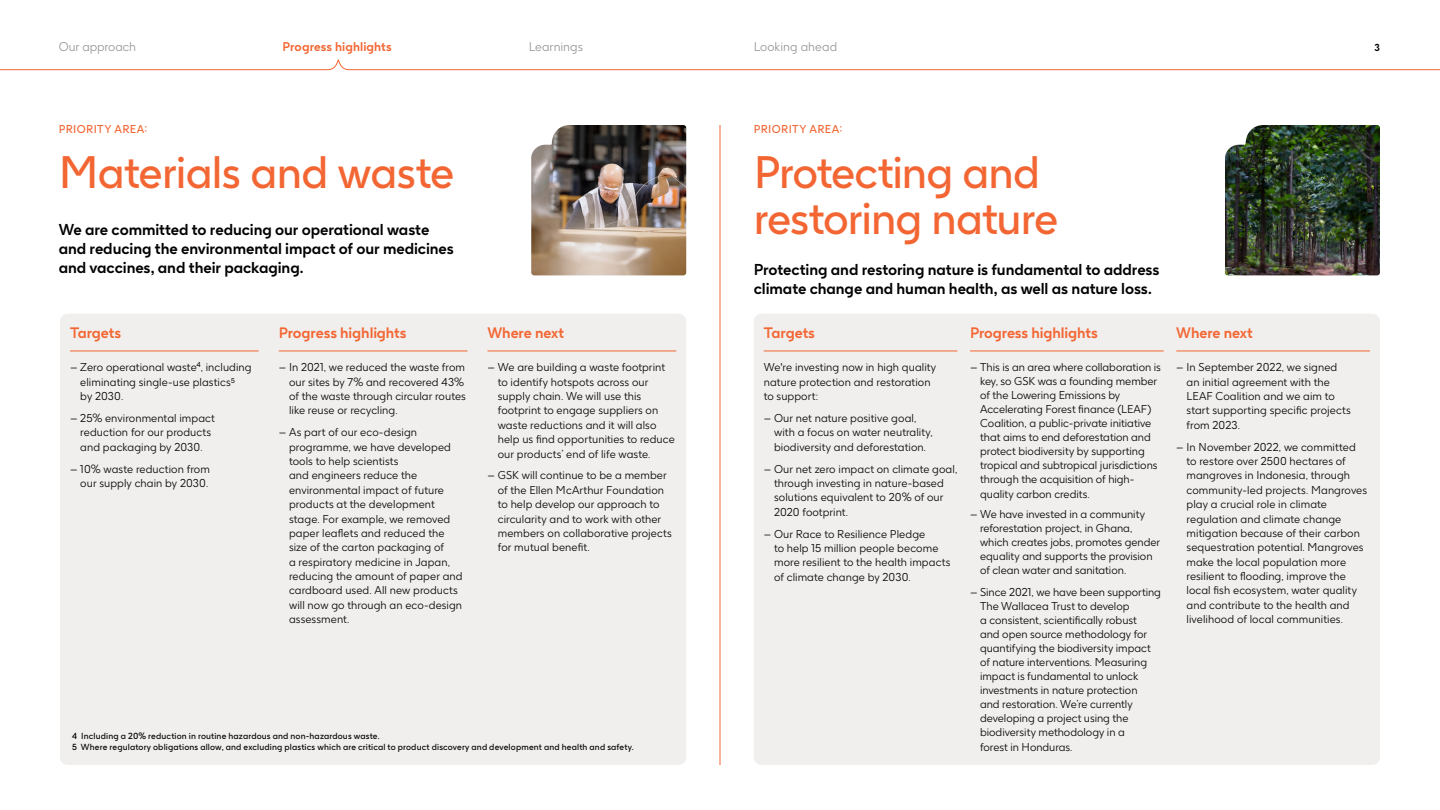
<style>
.page{position:relative;width:1440px;height:810px;background:#fff}
.page>*{position:absolute;margin:0;border:0;box-sizing:border-box;transform-origin:0 0}
._40_46{font:45px "GSK Precision";letter-spacing:-.02em;color:#f36633}
.Bold_para{font:700 15.62px/18.8px "GSK Precision";letter-spacing:-.005em;color:#000}
.Main_body{font:700 15px "GSK Precision";letter-spacing:-.005em;color:#f36633}
.Tab___Heading___10pt{font:300 12.5px "GSK Precision";color:#959595}
.Tab___Heading___10pt-2{font:700 12.5px "GSK Precision";letter-spacing:.005em;color:#f36633}
.Bullets{font:300 11.25px/14.4px "GSK Precision";letter-spacing:.005em;color:#000}
._40_46-2{font:11.25px "GSK Precision";letter-spacing:.03em;color:#f36633}
.t1{font:700 10px "GSK Precision";color:#000}
.Footnotes___7_9___Gr{font:8.75px "GSK Precision";letter-spacing:.02em;color:#000}
</style>
<div class="page">
<div style="left:60px;top:314px;width:626px;height:451px;background:#f0efed;border-radius:8px"></div>
<hr style="left:70px;top:351px;width:189px;height:1px;background:#f36633">
<hr style="left:279px;top:351px;width:189px;height:1px;background:#f36633">
<hr style="left:488px;top:351px;width:188px;height:1px;background:#f36633">
<div style="left:754px;top:314px;width:626px;height:451px;background:#f0efed;border-radius:8px"></div>
<hr style="left:764px;top:351px;width:194px;height:1px;background:#f36633">
<hr style="left:970px;top:351px;width:194px;height:1px;background:#f36633">
<hr style="left:1176px;top:351px;width:194px;height:1px;background:#f36633">
<img style="left:531px;top:125px;width:155px;height:150px">
<img style="left:1225px;top:125px;width:155px;height:150px">
<hr style="left:720px;top:125px;width:1px;height:640px;background:#f36633">
<svg style="left:0;top:60px;width:1440px;height:10px"></svg>
<p class="Tab___Heading___10pt" style="left:59px;top:38px;width:79px">Our approach</p>
<p class="Tab___Heading___10pt-2" style="left:282px;top:37px;width:111px">Progress highlights</p>
<p class="Tab___Heading___10pt" style="left:529px;top:38px;width:56px">Learnings</p>
<p class="Tab___Heading___10pt" style="left:754px;top:38px;width:85px">Looking ahead</p>
<p class="t1" style="left:1375px;top:39px;width:7px">3</p>
<p class="_40_46-2" style="left:59px;top:120px;width:90px">PRIORITY AREA:</p>
<p class="_40_46" style="left:59px;top:138px;width:397px">Materials and waste</p>
<p class="Bold_para" style="left:59px;top:220px;width:372px">We are committed to reducing our operational waste</p>
<p class="Bold_para" style="left:59px;top:239px;width:397px">and reducing the environmental impact of our medicines and vaccines, and their packaging.</p>
<p class="Main_body" style="left:70px;top:321px;width:53px">Targets</p>
<p class="Bullets" style="left:80px;top:360px;width:173px;text-indent:-10px">– Zero operational waste⁴, including eliminating single-use plastics5<br>by 2030.</p>
<p class="Bullets" style="left:70px;top:410px;width:146px;text-align:center">– 25% environmental impact reduction for our products and packaging by 2030.</p>
<p class="Bullets" style="left:70px;top:461px;width:141px;text-align:right">– 10% waste reduction from our supply chain by 2030.</p>
<p class="Main_body" style="left:279px;top:321px;width:129px">Progress highlights</p>
<p class="Bullets" style="left:289px;top:360px;width:178px;text-indent:-10px">– In 2021, we reduced the waste from our sites by 7% and recovered 43% of the waste through circular routes like reuse or recycling.</p>
<p class="Bullets" style="left:289px;top:425px;width:175px;text-indent:-10px">– As part of our eco-design programme, we have developed tools to help scientists<br>and engineers reduce the environmental impact of future products at the development stage. For example, we removed paper leaflets and reduced the size of the carton packaging of<br>a respiratory medicine in Japan, reducing the amount of paper and cardboard used. All new products will now go through an eco-design assessment.</p>
<p class="Main_body" style="left:488px;top:321px;width:78px">Where next</p>
<p class="Bullets" style="left:498px;top:360px;width:179px;text-indent:-10px">– We are building a waste footprint to identify hotspots across our supply chain. We will use this footprint to engage suppliers on waste reductions and it will also help us find opportunities to reduce our products’ end of life waste.</p>
<p class="Bullets" style="left:498px;top:468px;width:176px;text-indent:-10px">– GSK will continue to be a member of the Ellen McArthur Foundation to help develop our approach to circularity and to work with other members on collaborative projects for mutual benefit.</p>
<p class="Footnotes___7_9___Gr" style="left:72px;top:729px;width:309px">4 Including a 20% reduction in routine hazardous and non-hazardous waste.</p>
<p class="Footnotes___7_9___Gr" style="left:72px;top:740px;width:563px">5 Where regulatory obligations allow, and excluding plastics which are critical to product discovery and development and health and safety.</p>
<p class="_40_46-2" style="left:754px;top:120px;width:90px">PRIORITY AREA:</p>
<p class="_40_46" style="left:754px;top:138px;width:288px">Protecting and</p>
<p class="_40_46" style="left:754px;top:184px;width:306px">restoring nature</p>
<p class="Bold_para" style="left:754px;top:259px;width:407px">Protecting and restoring nature is fundamental to address climate change and human health, as well as nature loss.</p>
<p class="Main_body" style="left:764px;top:321px;width:53px">Targets</p>
<p class="Bullets" style="left:764px;top:360px;width:174px">We're investing now in high quality nature protection and restoration to support:</p>
<p class="Bullets" style="left:774px;top:410px;width:160px;text-indent:-10px">– Our net nature positive goal, with a focus on water neutrality, biodiversity and deforestation.</p>
<p class="Bullets" style="left:774px;top:461px;width:185px;text-indent:-10px">– Our net zero impact on climate goal, through investing in nature-based solutions equivalent to 20% of our<br>2020 footprint.</p>
<p class="Bullets" style="left:774px;top:526px;width:178px;text-indent:-10px">– Our Race to Resilience Pledge<br>to help 15 million people become more resilient to the health impacts of climate change by 2030.</p>
<p class="Main_body" style="left:970px;top:321px;width:129px">Progress highlights</p>
<p class="Bullets" style="left:980px;top:359px;width:182px;line-height:14px;text-indent:-10px">– This is an area where collaboration is key, so GSK was a founding member of the Lowering Emissions by Accelerating Forest finance (LEAF)<br>Coalition, a public-private initiative that aims to end deforestation and protect biodiversity by supporting tropical and subtropical jurisdictions through the acquisition of high&shy;quality carbon credits.</p>
<p class="Bullets" style="left:980px;top:506px;width:182px;line-height:14px;text-indent:-10px">– We have invested in a community reforestation project, in Ghana, which creates jobs, promotes gender equality and supports the provision of clean water and sanitation.</p>
<p class="Bullets" style="left:980px;top:584px;width:182px;text-indent:-10px">– Since 2021, we have been supporting<br>The Wallacea Trust to develop<br>a consistent, scientifically robust<br>and open source methodology for quantifying the biodiversity impact of nature interventions. Measuring impact is fundamental to unlock investments in nature protection<br>and restoration. We’re currently developing a project using the biodiversity methodology in a<br>forest in Honduras.</p>
<p class="Main_body" style="left:1176px;top:321px;width:78px">Where next</p>
<p class="Bullets" style="left:1187px;top:360px;width:166px;text-indent:-10px">– In September 2022, we signed an initial agreement with the<br>LEAF Coalition and we aim to start supporting specific projects from 2023.</p>
<p class="Bullets" style="left:1187px;top:439px;width:182px;text-indent:-10px">– In November 2022, we committed to restore over 2500 hectares of mangroves in Indonesia, through community-led projects. Mangroves play a crucial role in climate regulation and climate change mitigation because of their carbon sequestration potential. Mangroves make the local population more resilient to flooding, improve the local fish ecosystem, water quality and contribute to the health and livelihood of local communities.</p>
</div>
